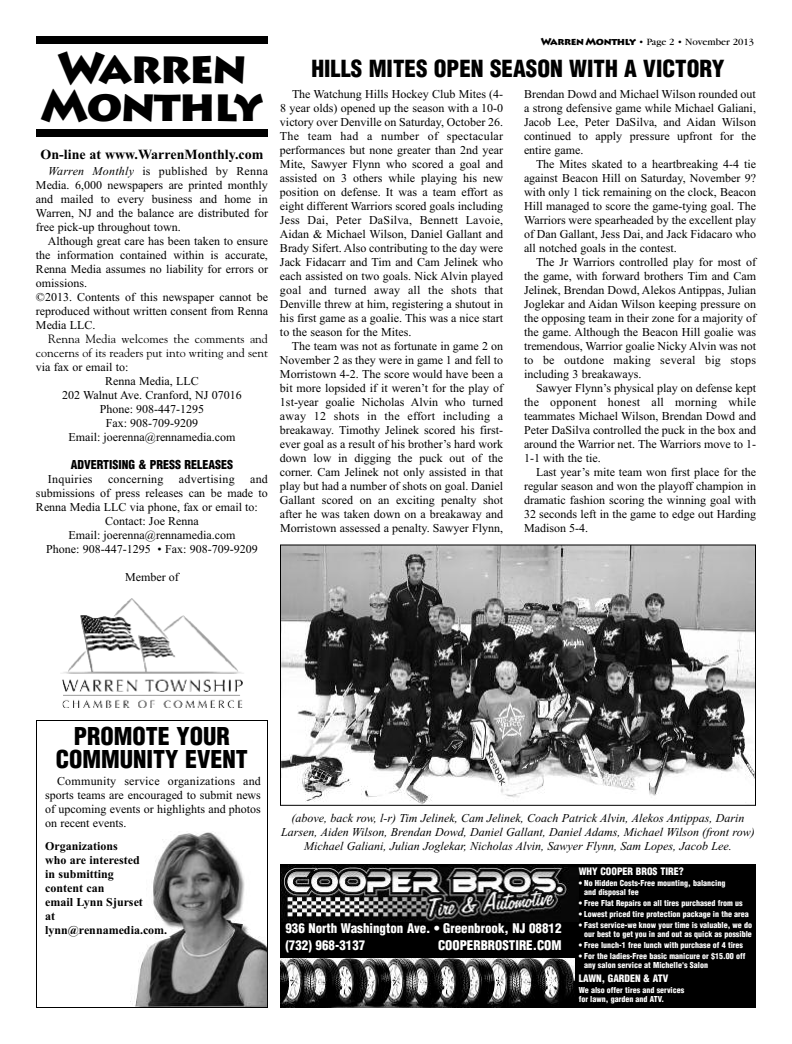
<style>
.page{position:relative;width:792px;height:1044px;background:#fff}
.page>*{position:absolute;margin:0;border:0;box-sizing:border-box;transform-origin:0 0}
.t1{font:900 44px/38px "Lithos Pro";letter-spacing:-.04em;color:#000;text-align:center}
.t2{font:900 condensed 24px/23px "Helvetica";color:#000;text-align:center}
.t3{font:900 condensed 23px "Helvetica";color:#000}
.t4{font:700 14px "Times New Roman";color:#000}
.t5{font:900 condensed 13px/17px "Helvetica";color:#fff}
.t6{font:12px/14px "Times New Roman";color:#000;text-align:justify}
.t7{font:italic 12px/14px "Times New Roman";color:#000;text-align:center}
.t8{font:700 12px/14px "Times New Roman";color:#000}
.t9{font:12px/14px "Goudy";color:#000;text-align:right}
.t10{font:12px "Times New Roman";letter-spacing:.02em;color:#000}
.t11{font:900 condensed 12px "Helvetica";color:#000}
.t12{font:900 condensed 10px "Helvetica";color:#fff}
.t13{font:10px "Garamond";color:#000}
.t14{font:900 condensed 8px/9px "Helvetica";color:#fff}
.s1{font-style:italic}
.s2{font-family:"Lithos Pro";font-weight:900}
</style>
<div class="page">
<div style="left:36px;top:36px;width:232px;height:7px;background:#000"></div>
<div style="left:36px;top:130px;width:232px;height:7px;background:#000"></div>
<img style="left:130px;top:832px;width:136px;height:174px">
<div style="left:36px;top:720px;width:232px;height:288px;border:1px solid #000"></div>
<img style="left:61px;top:598px;width:183px;height:110px">
<img style="left:282px;top:546px;width:472px;height:258px">
<div style="left:280px;top:544px;width:476px;height:262px;border:1px solid #000"></div>
<img style="left:282px;top:866px;width:370px;height:56px">
<div style="left:280px;top:922px;width:301px;height:86px;background:#000"></div>
<div style="left:579px;top:868px;width:175px;height:140px;background:#000"></div>
<img style="left:280px;top:958px;width:294px;height:50px">
<h1 class="t1" style="left:40px;top:49px;width:225px">Warren<br>Monthly</h1>
<p class="t4" style="left:41px;top:146px;width:224px">On-line at www.WarrenMonthly.com</p>
<p class="t6" style="left:36px;top:164px;width:234px;text-indent:12px"><span class="s1">Warren Monthly</span> is published by Renna Media. 6,000 newspapers are printed monthly and mailed to every business and home in Warren, NJ and the balance are distributed for free pick-up throughout town.</p>
<p class="t6" style="left:36px;top:234px;width:234px;text-align:left;text-indent:12px">Although great care has been taken to ensure the information contained within is accurate, Renna Media assumes no liability for errors or omissions.<br>©2013. Contents of this newspaper cannot be reproduced without written consent from Renna Media LLC.</p>
<p class="t9" style="left:36px;top:332px;width:234px">Renna Media welcomes the comments and concerns of its readers put into writing and sent</p>
<p class="t6" style="left:36px;top:360px;width:94px">via fax or email to:</p>
<p class="t6" style="left:105px;top:374px;width:95px">Renna Media, LLC</p>
<p class="t6" style="left:62px;top:388px;width:181px">202 Walnut Ave. Cranford, NJ 07016</p>
<p class="t6" style="left:100px;top:402px;width:106px">Phone: 908-447-1295</p>
<p class="t6" style="left:106px;top:416px;width:94px">Fax: 908-709-9209</p>
<p class="t6" style="left:68px;top:430px;width:169px">Email: joerenna@rennamedia.com</p>
<p class="t11" style="left:71px;top:458px;width:164px">ADVERTISING &amp; PRESS RELEASES</p>
<p class="t10" style="left:48px;top:472px;width:46px">Inquiries</p>
<p class="t10" style="left:108px;top:472px;width:57px">concerning</p>
<p class="t10" style="left:179px;top:472px;width:57px">advertising</p>
<p class="t6" style="left:250px;top:472px;width:19px">and</p>
<p class="t6" style="left:36px;top:486px;width:234px">submissions of press releases can be made to</p>
<p class="t6" style="left:36px;top:500px;width:224px">Renna Media LLC via phone, fax or email to:</p>
<p class="t6" style="left:105px;top:514px;width:95px">Contact: Joe Renna</p>
<p class="t6" style="left:68px;top:528px;width:169px">Email: joerenna@rennamedia.com</p>
<p class="t6" style="left:46px;top:542px;width:213px">Phone: 908-447-1295 • Fax: 908-709-9209</p>
<p class="t6" style="left:125px;top:570px;width:55px">Member of</p>
<p class="t13" style="left:541px;top:39px;width:215px"><span class="s2">WarrenMonthly</span> • Page 2 • November 2013</p>
<h3 class="t3" style="left:311px;top:55px;width:415px">HILLS MITES OPEN SEASON WITH A VICTORY</h3>
<p class="t6" style="left:280px;top:86px;width:225px;text-indent:12px">The Watchung Hills Hockey Club Mites (4- 8 year olds) opened up the season with a 10-0 victory over Denville on Saturday, October 26.<br>The team had a number of spectacular performances but none greater than 2nd year Mite, Sawyer Flynn who scored a goal and assisted on 3 others while playing his new position on defense. It was a team effort as eight different Warriors scored goals including Jess Dai, Peter DaSilva, Bennett Lavoie, Aidan &amp; Michael Wilson, Daniel Gallant and Brady Sifert. Also contributing to the day were Jack Fidacarr and Tim and Cam Jelinek who each assisted on two goals. Nick Alvin played goal and turned away all the shots that Denville threw at him, registering a shutout in his first game as a goalie. This was a nice start to the season for the Mites.</p>
<p class="t6" style="left:280px;top:338px;width:225px;text-indent:12px">The team was not as fortunate in game 2 on November 2 as they were in game 1 and fell to Morristown 4-2. The score would have been a bit more lopsided if it weren’t for the play of 1st-year goalie Nicholas Alvin who turned away 12 shots in the effort including a breakaway. Timothy Jelinek scored his first&shy;ever goal as a result of his brother’s hard work down low in digging the puck out of the corner. Cam Jelinek not only assisted in that play but had a number of shots on goal. Daniel Gallant scored on an exciting penalty shot after he was taken down on a breakaway and Morristown assessed a penalty. Sawyer Flynn,</p>
<p class="t6" style="left:524px;top:87px;width:234px">Brendan Dowd and Michael Wilson rounded out a strong defensive game while Michael Galiani, Jacob Lee, Peter DaSilva, and Aidan Wilson continued to apply pressure upfront for the entire game.</p>
<p class="t6" style="left:524px;top:157px;width:234px;text-indent:12px">The Mites skated to a heartbreaking 4-4 tie against Beacon Hill on Saturday, November 9? with only 1 tick remaining on the clock, Beacon Hill managed to score the game-tying goal. The Warriors were spearheaded by the excellent play of Dan Gallant, Jess Dai, and Jack Fidacaro who all notched goals in the contest.</p>
<p class="t6" style="left:524px;top:255px;width:234px;text-indent:12px">The Jr Warriors controlled play for most of the game, with forward brothers Tim and Cam Jelinek, Brendan Dowd, Alekos Antippas, Julian Joglekar and Aidan Wilson keeping pressure on the opposing team in their zone for a majority of the game. Although the Beacon Hill goalie was tremendous, Warrior goalie Nicky Alvin was not to be outdone making several big stops including 3 breakaways.</p>
<p class="t6" style="left:524px;top:381px;width:234px;text-indent:12px">Sawyer Flynn’s physical play on defense kept the opponent honest all morning while teammates Michael Wilson, Brendan Dowd and Peter DaSilva controlled the puck in the box and around the Warrior net. The Warriors move to 1- 1-1 with the tie.</p>
<p class="t6" style="left:524px;top:465px;width:234px;text-indent:12px">Last year’s mite team won first place for the regular season and won the playoff champion in dramatic fashion scoring the winning goal with 32 seconds left in the game to edge out Harding Madison 5-4.</p>
<h2 class="t2" style="left:56px;top:725px;width:193px">PROMOTE YOUR<br>COMMUNITY EVENT</h2>
<p class="t6" style="left:45px;top:774px;width:217px;text-indent:12px">Community service organizations and sports teams are encouraged to submit news of upcoming events or highlights and photos on recent events.</p>
<p class="t8" style="left:45px;top:839px;width:124px">Organizations<br>who are interested<br>in submitting<br>content can<br>email Lynn Sjurset<br>at lynn@rennamedia.com.</p>
<p class="t7" style="left:281px;top:811px;width:475px">(above, back row, l-r) Tim Jelinek, Cam Jelinek, Coach Patrick Alvin, Alekos Antippas, Darin<br>Larsen, Aiden Wilson, Brendan Dowd, Daniel Gallant, Daniel Adams, Michael Wilson (front row)<br>Michael Galiani, Julian Joglekar, Nicholas Alvin, Sawyer Flynn, Sam Lopes, Jacob Lee.</p>
<p class="t5" style="left:285px;top:920px;width:278px">936 North Washington Ave. • Greenbrook, NJ 08812 (732) 968-3137</p>
<p class="t5" style="left:438px;top:937px;width:125px">COOPERBROSTIRE.COM</p>
<p class="t12" style="left:579px;top:866px;width:106px">WHY COOPER BROS TIRE?</p>
<p class="t14" style="left:584px;top:879px;width:143px;text-indent:-5px">• No Hidden Costs-Free mounting, balancing and disposal fee</p>
<p class="t14" style="left:579px;top:899px;width:165px">• Free Flat Repairs on all tires purchased from us</p>
<p class="t14" style="left:579px;top:910px;width:172px">• Lowest priced tire protection package in the area</p>
<p class="t14" style="left:579px;top:921px;width:175px;text-align:right">• Fast service-we know your time is valuable, we do our best to get you in and out as quick as possible</p>
<p class="t14" style="left:579px;top:941px;width:166px">• Free lunch-1 free lunch with purchase of 4 tires</p>
<p class="t14" style="left:584px;top:952px;width:163px;text-indent:-5px">• For the ladies-Free basic manicure or $15.00 off any salon service at Michelle's Salon</p>
<p class="t12" style="left:579px;top:973px;width:91px">LAWN, GARDEN &amp; ATV</p>
<p class="t14" style="left:579px;top:986px;width:107px">We also offer tires and services for lawn, garden and ATV.</p>
</div>
